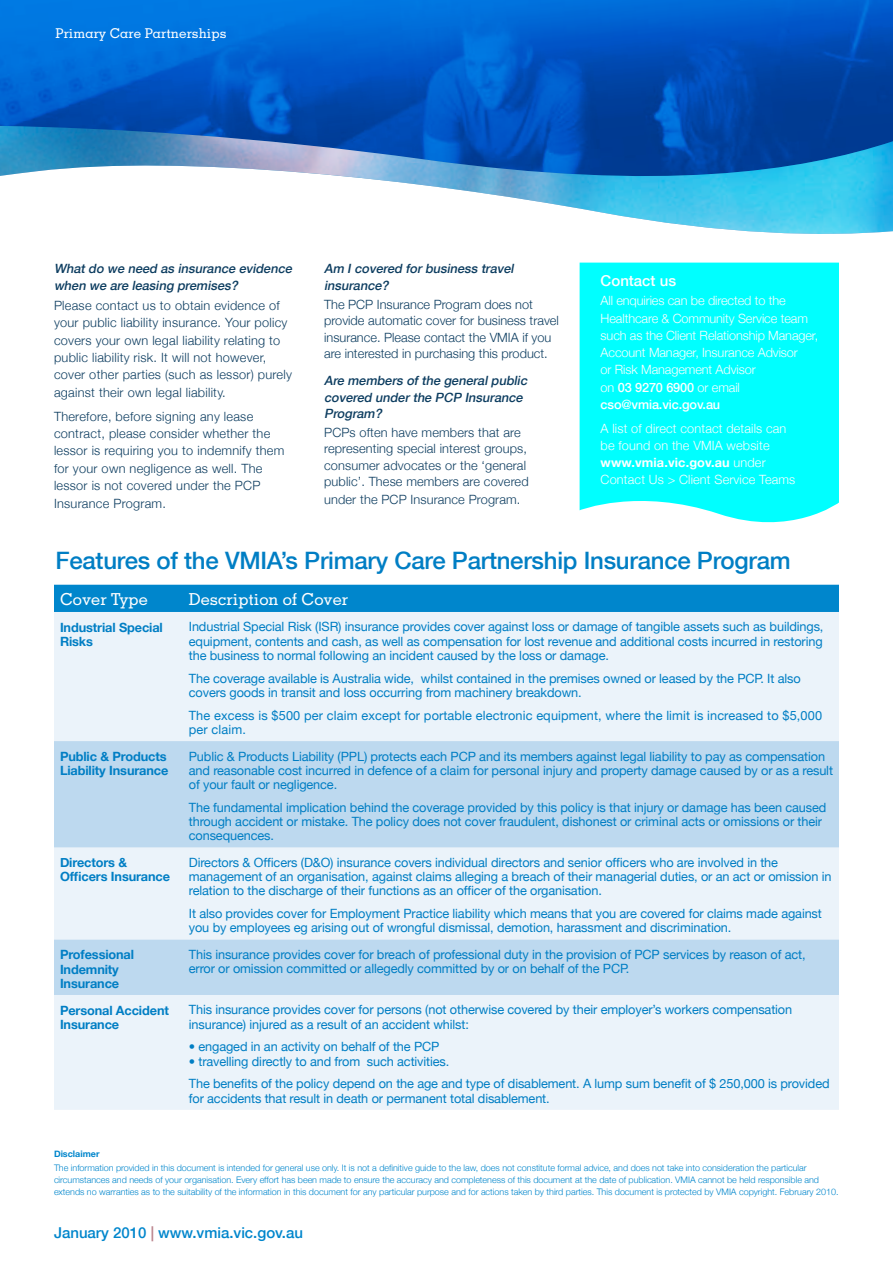
<style>
.page{position:relative;width:893px;height:1263px;background:#fff}
.page>*{position:absolute;margin:0;border:0;box-sizing:border-box;transform-origin:0 0}
.t1{font:500 24px "Helvetica Neue";letter-spacing:-.01em;color:#007ec4}
.t2{font:500 16.5px "Memphis";color:#fff}
.t3{font:500 15px "Helvetica Neue";color:#0086cc}
.t4{font:500 15px "Helvetica Neue";color:#fff}
.t5{font:500 13.5px "Memphis";color:#fff}
.t6{font:12.75px/14.2px "Helvetica Neue";letter-spacing:-.01em;color:#007ec4}
.t7{font:300 12.75px/17.4px "Helvetica Neue";letter-spacing:.02em;color:#0d3d60}
.t8{font:300 12.75px/17.2px "Helvetica Neue";letter-spacing:-.01em;color:#fff}
.t9{font:italic 500 12.75px/16.5px "Helvetica Neue";color:#0d3d60}
.t10{font:700 12.75px/14.2px "Helvetica Neue";letter-spacing:-.01em;color:#007ec4}
.t11{font:300 12.75px/16.5px "Helvetica Neue";color:#0d3d60}
.t12{font:300 12.75px/17.2px "Helvetica Neue";letter-spacing:.01em;color:#fff}
.t13{font:12.75px/14.2px "Helvetica Neue";letter-spacing:.01em;color:#007ec4}
.t14{font:300 9px/12px "Helvetica Neue";letter-spacing:-.005em;color:#0086cc}
.t15{font:700 9px "Helvetica Neue";color:#0086cc}
.s1{font-weight:500}
.s2{font-weight:700}
.s3{color:#ba838c}
</style>
<div class="page">
<img style="left:0;top:0;width:893px;height:126px">
<img style="left:0;top:126px;width:893px;height:108px">
<div style="left:54px;top:585px;width:785px;height:27px;background:#0086cc"></div>
<div style="left:54px;top:612px;width:785px;height:498px;background:#ebf3fa"></div>
<svg style="left:54px;top:741px;width:785px;height:254px;background:#cde2f2"></svg>
<div style="left:580px;top:263px;width:259px;height:260px;background:#0ff"></div>
<p class="t5" style="left:55px;top:25px;width:173px">Primary Care Partnerships</p>
<p class="t9" style="left:54px;top:259px;width:242px;line-height:17.4px">What do we need as insurance evidence when we are leasing premises?</p>
<p class="t7" style="left:54px;top:296px;width:239px">Please contact us to obtain evidence of your public liability insurance. Your policy covers your own legal liability relating to public liability risk. It will not however, cover other parties (such as lessor) purely against their own legal liability.</p>
<p class="t7" style="left:54px;top:407px;width:232px">Therefore, before signing any lease contract, please consider whether the lessor is requiring you to indemnify them for your own negligence as well. The lessor is not covered under the PCP Insurance Program.</p>
<p class="t9" style="left:324px;top:259px;width:194px;line-height:17.2px">Am I covered for business travel insurance?</p>
<p class="t7" style="left:324px;top:295px;width:34px">The PCP</p>
<p class="t11" style="left:324px;top:296px;width:236px;text-indent:53px">Insurance Program does not provide automatic cover for business travel insurance. Please contact the VMIA</p>
<p class="t11" style="left:324px;top:329px;width:229px;text-align:right">if you<br>are interested in purchasing this product.</p>
<p class="t9" style="left:324px;top:372px;width:207px">Are members of the general public covered under the PCP Insurance<br>Program?</p>
<p class="t7" style="left:324px;top:423px;width:10px">PCP</p>
<p class="t7" style="left:324px;top:424px;width:206px;line-height:16.6px;text-indent:25px">s often have members that are representing special interest groups, consumer advocates or the ‘general public’. These members are covered under the PCP</p>
<p class="t7" style="left:410px;top:490px;width:111px">Insurance Program.</p>
<p class="t4" style="left:601px;top:272px;width:77px">Contact us</p>
<p class="t8" style="left:601px;top:292px;width:219px">All enquiries can be directed to the<br>Healthcare &amp; Community Service team such as the Client Relationship Manager,<br>Account Manager, Insurance Advisor<br>or Risk Management Advisor<br>on <span class="s1">03 9270 6900</span> or email <span class="s1">cso@vmia.vic.gov.au</span></p>
<p class="t12" style="left:601px;top:419px;width:187px">A list of direct contact details can be found on the VMIA</p>
<p class="t12" style="left:601px;top:436px;width:196px;text-indent:126px">website <span class="s2">www.vmia.vic.gov.au</span> under<br>Contact Us &gt; Client Service Teams</p>
<h1 class="t1" style="left:55px;top:546px;width:737px">Features of the VMIA’s Primary Care Partnership Insurance Program</h1>
<p class="t2" style="left:60px;top:589px;width:89px">Cover Type</p>
<p class="t2" style="left:189px;top:589px;width:161px">Description of Cover</p>
<p class="t10" style="left:60px;top:620px;width:104px">Industrial Special<br>Risks</p>
<p class="t6" style="left:189px;top:619px;width:636px;text-align:justify">Industrial Special Risk (ISR) insurance provides cover against loss or damage of tangible assets such as buildings, equipment, contents and cash, as well as compensation for lost revenue and additional costs incurred in restoring the business to normal following an incident caused by the loss or damage.</p>
<p class="t6" style="left:189px;top:671px;width:613px">The coverage available is Australia wide, whilst contained in the premises owned or leased by the PCP. It also covers goods in transit and loss occurring from machinery breakdown.</p>
<p class="t13" style="left:189px;top:708px;width:635px">The excess is $500 per claim except for portable electronic equipment, where the limit is increased to $5,000 per claim.</p>
<p class="t10" style="left:60px;top:749px;width:110px">Public &amp; Products<br>Liability Insurance</p>
<p class="t6" style="left:189px;top:749px;width:646px">Public &amp; Products Liability (PPL) protects each PCP and its members against legal liability to pay as compensation and reasonable cost incurred in defence of a claim for personal injury and property damage caused by or as a result of your fault or negligence.</p>
<p class="t6" style="left:189px;top:800px;width:639px">The fundamental implication behind the coverage provided by this policy is that injury or damage has been caused through accident or mistake. The policy does not cover fraudulent, dishonest or criminal acts or omissions or their consequences.</p>
<p class="t10" style="left:60px;top:855px;width:112px">Directors &amp;<br>Officers Insurance</p>
<p class="t6" style="left:189px;top:855px;width:644px">Directors &amp; Officers (D&amp;O) insurance covers individual directors and senior officers who are involved in the management of an organisation, against claims alleging a breach of their managerial duties, or an act or omission in relation to the discharge of their functions as an officer of the organisation.</p>
<p class="t6" style="left:189px;top:906px;width:635px">It also provides cover for Employment Practice liability which means that you are covered for claims made against you by employees eg arising out of wrongful dismissal, demotion, harassment and discrimination.</p>
<p class="t10" style="left:60px;top:947px;width:76px">Professional<br>Indemnity<br>Insurance</p>
<p class="t6" style="left:189px;top:947px;width:618px">This insurance provides cover for breach of professional duty in the provision of PCP services by reason of act, error or omission committed or allegedly committed by or on behalf of the PCP.</p>
<p class="t10" style="left:60px;top:1003px;width:110px">Personal Accident<br>Insurance</p>
<p class="t6" style="left:189px;top:1002px;width:605px">This insurance provides cover for persons (not otherwise covered by their employer’s workers compensation insurance) injured as a result of an accident whilst:</p>
<p class="t6" style="left:189px;top:1039px;width:252px">• engaged in an activity on behalf of the PCP</p>
<p class="t6" style="left:189px;top:1049px;width:642px;line-height:22.8px">• travelling directly to and from such activities.<br>The benefits of the policy depend on the age and type of disablement. A lump sum benefit of $ 250,000 is provided</p>
<p class="t6" style="left:189px;top:1091px;width:362px">for accidents that result in death or permanent total disablement.</p>
<p class="t15" style="left:54px;top:1148px;width:47px">Disclaimer</p>
<p class="t14" style="left:54px;top:1161px;width:754px">The information provided in this document is intended for general use only. It is not a definitive guide to the law, does not constitute formal advice, and does not take into consideration the particular circumstances and needs of your organisation. Every effort has been made to ensure the accuracy and completeness of this document at the date of publication. VMIA</p>
<p class="t14" style="left:54px;top:1173px;width:767px;text-indent:644px">cannot be held responsible and extends no warranties as to the suitability of the information in this document for any particular purpose and for actions taken by third parties. This document is protected by VMIA</p>
<p class="t14" style="left:739px;top:1185px;width:101px">copyright. February 2010.</p>
<p class="t3" style="left:54px;top:1223px;width:251px">January 2010 <span class="s3">|</span> www.vmia.vic.gov.au</p>
</div>
